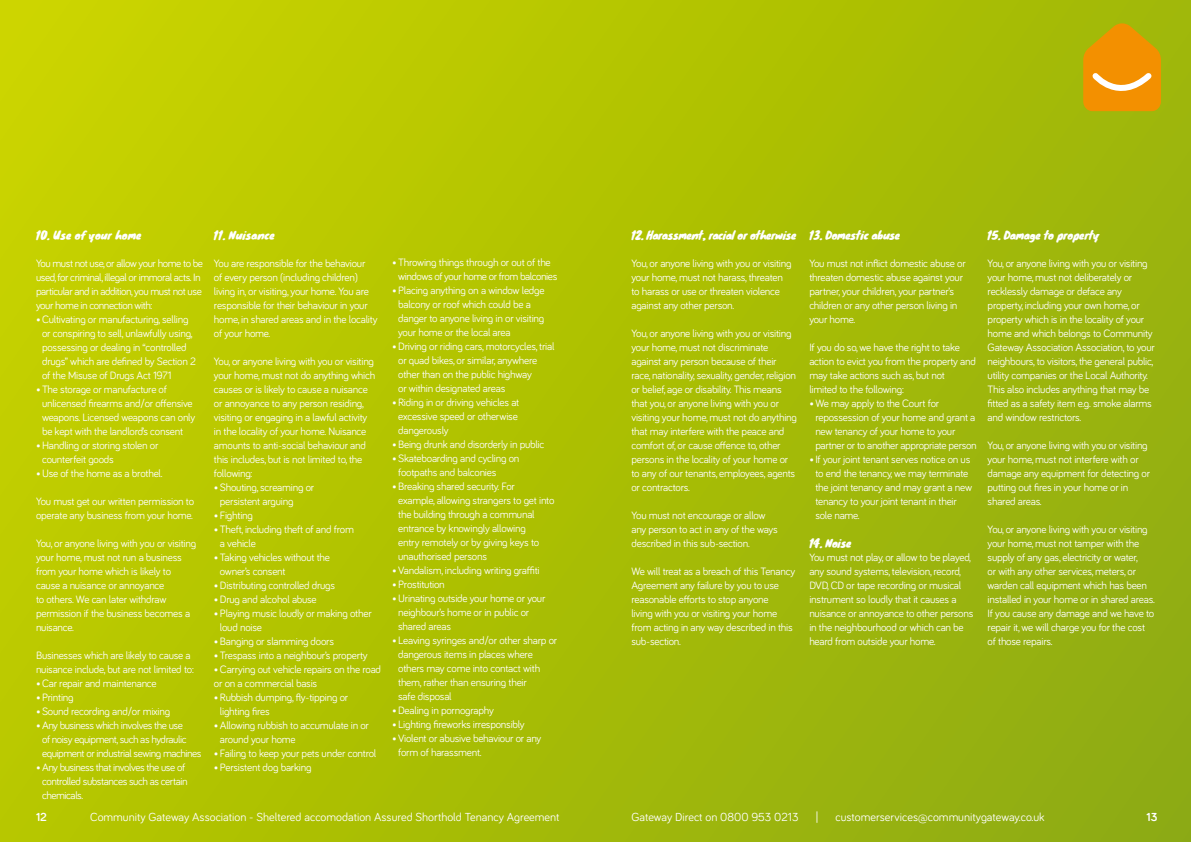
<style>
.page{position:relative;width:1191px;height:842px;background:#fff}
.page>*{position:absolute;margin:0;border:0;box-sizing:border-box;transform-origin:0 0}
.t1{font:12px "Bariol";color:#fff}
.t2{font:700 12px "Bariol";color:#fff}
.t3{font:11px/14px "Bariol";letter-spacing:-.02em;color:#fff}
.t4{font:11px/14px "Bariol";letter-spacing:-.04em;color:#fff}
.t5{font:11px "Knewave";letter-spacing:-.02em;color:#fff}
.t6{font:11px "Knewave";color:#fff}
</style>
<div class="page">
<div style="left:0;top:0;width:1191px;height:842px;background:linear-gradient(to right,#c2cf00,#95b00e)"></div>
<svg style="left:1083px;top:23px;width:78px;height:88px;background:#e69c0f"></svg>
<p class="t6" style="left:36px;top:226px;width:107px">10. Use of your home</p>
<p class="t4" style="left:36px;top:255px;width:168px">You must not use, or allow your home to be used, for criminal, illegal or immoral acts. In particular and in addition, you must not use your home in connection with:</p>
<p class="t3" style="left:42px;top:311px;width:155px;text-indent:-6px">•Cultivating or manufacturing, selling or conspiring to sell, unlawfully using, possessing or dealing in “controlled drugs” which are defined by Section 2 of the Misuse of Drugs Act 1971</p>
<p class="t3" style="left:42px;top:381px;width:155px;text-indent:-6px">•The storage or manufacture of unlicensed firearms and/or offensive weapons. Licensed weapons can only be kept with the landlord’s consent</p>
<p class="t3" style="left:42px;top:437px;width:118px;text-indent:-6px">•Handling or storing stolen or counterfeit goods</p>
<p class="t3" style="left:36px;top:465px;width:128px">•Use of the home as a brothel.</p>
<p class="t3" style="left:36px;top:493px;width:160px">You must get our written permission to operate any business from your home.</p>
<p class="t3" style="left:36px;top:535px;width:162px">You, or anyone living with you or visiting your home, must not run a business from your home which is likely to cause a nuisance or annoyance<br>to others. We can later withdraw permission if the business becomes a nuisance.</p>
<p class="t3" style="left:36px;top:647px;width:159px">Businesses which are likely to cause a nuisance include, but are not limited to:</p>
<p class="t3" style="left:36px;top:675px;width:122px">•Car repair and maintenance</p>
<p class="t3" style="left:36px;top:689px;width:39px">•Printing</p>
<p class="t3" style="left:36px;top:703px;width:136px">•Sound recording and/or mixing</p>
<p class="t4" style="left:42px;top:718px;width:161px;text-indent:-6px">• Any business which involves the use<br>of noisy equipment, such as hydraulic equipment or industrial sewing machines</p>
<p class="t4" style="left:42px;top:760px;width:147px;text-indent:-6px">• Any business that involves the use of controlled substances such as certain chemicals.</p>
<p class="t6" style="left:214px;top:226px;width:62px">11. Nuisance</p>
<p class="t3" style="left:214px;top:256px;width:165px">You are responsible for the behaviour<br>of every person (including children) living in, or visiting, your home. You are responsible for their behaviour in your home, in shared areas and in the locality of your home.</p>
<p class="t3" style="left:214px;top:354px;width:163px">You, or anyone living with you or visiting your home, must not do anything which causes or is likely to cause a nuisance or annoyance to any person residing, visiting or engaging in a lawful activity in the locality of your home. Nuisance amounts to anti-social behaviour and this includes, but is not limited to, the following:</p>
<p class="t3" style="left:220px;top:480px;width:96px;text-indent:-6px">•Shouting, screaming or persistent arguing</p>
<p class="t3" style="left:214px;top:508px;width:41px">•Fighting</p>
<p class="t3" style="left:220px;top:522px;width:136px;text-indent:-6px">•Theft, including theft of and from a vehicle</p>
<p class="t3" style="left:220px;top:550px;width:111px;text-indent:-6px">•Taking vehicles without the owner’s consent</p>
<p class="t3" style="left:214px;top:578px;width:123px">•Distributing controlled drugs</p>
<p class="t3" style="left:214px;top:592px;width:104px">•Drug and alcohol abuse</p>
<p class="t3" style="left:220px;top:606px;width:153px;text-indent:-6px">•Playing music loudly or making other loud noise</p>
<p class="t3" style="left:214px;top:634px;width:122px">•Banging or slamming doors</p>
<p class="t3" style="left:214px;top:648px;width:155px">•Trespass into a neighbour’s property</p>
<p class="t3" style="left:214px;top:662px;width:169px">•Carrying out vehicle repairs on the road or on a commercial basis</p>
<p class="t3" style="left:220px;top:690px;width:130px;text-indent:-6px">•Rubbish dumping, fly-tipping or lighting fires</p>
<p class="t3" style="left:220px;top:718px;width:151px;text-indent:-6px">•Allowing rubbish to accumulate in or around your home</p>
<p class="t3" style="left:214px;top:746px;width:164px">•Failing to keep your pets under control</p>
<p class="t3" style="left:214px;top:760px;width:99px">•Persistent dog barking</p>
<p class="t4" style="left:392px;top:255px;width:167px;text-align:center">•Throwing things through or out of the windows of your home or from balconies</p>
<p class="t3" style="left:398px;top:283px;width:148px;text-indent:-6px">•Placing anything on a window ledge balcony or roof which could be a danger to anyone living in or visiting your home or the local area</p>
<p class="t3" style="left:398px;top:339px;width:158px;text-indent:-6px">•Driving or riding cars, motorcycles, trial or quad bikes, or similar, anywhere other than on the public highway<br>or within designated areas</p>
<p class="t3" style="left:398px;top:395px;width:123px;text-indent:-6px">•Riding in or driving vehicles at excessive speed or otherwise dangerously</p>
<p class="t3" style="left:392px;top:437px;width:154px">•Being drunk and disorderly in public</p>
<p class="t3" style="left:398px;top:451px;width:123px;text-indent:-6px">•Skateboarding and cycling on footpaths and balconies</p>
<p class="t3" style="left:398px;top:479px;width:158px;text-indent:-6px">•Breaking shared security. For<br>example, allowing strangers to get into the building through a communal entrance by knowingly allowing<br>entry remotely or by giving keys to unauthorised persons</p>
<p class="t3" style="left:392px;top:563px;width:149px">•Vandalism, including writing graffiti</p>
<p class="t3" style="left:392px;top:577px;width:54px">•Prostitution</p>
<p class="t3" style="left:398px;top:591px;width:149px;text-indent:-6px">•Urinating outside your home or your neighbour’s home or in public or shared areas</p>
<p class="t3" style="left:398px;top:633px;width:161px;text-indent:-6px">• Leaving syringes and/or other sharp or dangerous items in places where others may come into contact with them, rather than ensuring their<br>safe disposal</p>
<p class="t3" style="left:392px;top:703px;width:103px">•Dealing in pornography</p>
<p class="t3" style="left:392px;top:717px;width:134px">• Lighting fireworks irresponsibly</p>
<p class="t3" style="left:398px;top:731px;width:145px;text-indent:-6px">•Violent or abusive behaviour or any form of harassment.</p>
<p class="t5" style="left:631px;top:226px;width:167px">12. Harassment, racial or otherwise</p>
<p class="t3" style="left:631px;top:255px;width:162px">You, or anyone living with you or visiting your home, must not harass, threaten to harass or use or threaten violence against any other person.</p>
<p class="t3" style="left:631px;top:325px;width:167px">You, or anyone living with you or visiting your home, must not discriminate against any person because of their race, nationality, sexuality, gender, religion or belief, age or disability. This means that you, or anyone living with you or visiting your home, must not do anything that may interfere with the peace and comfort of, or cause offence to, other persons in the locality of your home or to any of our tenants, employees, agents or contractors.</p>
<p class="t3" style="left:631px;top:507px;width:148px">You must not encourage or allow any person to act in any of the ways described in this sub-section.</p>
<p class="t3" style="left:631px;top:563px;width:165px">We will treat as a breach of this Tenancy<br>Agreement any failure by you to use reasonable efforts to stop anyone<br>living with you or visiting your home from acting in any way described in this sub-section.</p>
<p class="t5" style="left:809px;top:226px;width:92px">13. Domestic abuse</p>
<p class="t3" style="left:809px;top:255px;width:158px">You must not inflict domestic abuse or threaten domestic abuse against your partner, your children, your partner’s children or any other person living in your home.</p>
<p class="t3" style="left:809px;top:339px;width:168px">If you do so, we have the right to take action to evict you from the property and may take actions such as, but not<br>limited to the following:</p>
<p class="t3" style="left:815px;top:395px;width:163px;text-indent:-6px">•We may apply to the Court for repossession of your home and grant a new tenancy of your home to your partner or to another appropriate person</p>
<p class="t3" style="left:815px;top:451px;width:158px;text-indent:-6px">• If your joint tenant serves notice on us to end the tenancy, we may terminate the joint tenancy and may grant a new tenancy to your joint tenant in their sole name.</p>
<p class="t5" style="left:809px;top:534px;width:44px">14. Noise</p>
<p class="t3" style="left:809px;top:549px;width:165px">You must not play, or allow to be played, any sound systems, television, record, DVD, CD or tape recording or musical instrument so loudly that it causes a nuisance or annoyance to other persons in the neighbourhood or which can be heard from outside your home.</p>
<p class="t5" style="left:987px;top:226px;width:113px">15. Damage to property</p>
<p class="t3" style="left:987px;top:255px;width:169px">You, or anyone living with you or visiting your home, must not deliberately or recklessly damage or deface any property, including your own home, or property which is in the locality of your home and which belongs to Community Gateway Association Association, to your neighbours, to visitors, the general public, utility companies or the Local Authority.<br>This also includes anything that may be fitted as a safety item e.g. smoke alarms and window restrictors.</p>
<p class="t3" style="left:987px;top:437px;width:164px">You, or anyone living with you or visiting your home, must not interfere with or damage any equipment for detecting or putting out fires in your home or in shared areas.</p>
<p class="t3" style="left:987px;top:521px;width:169px">You, or anyone living with you or visiting your home, must not tamper with the supply of any gas, electricity or water,<br>or with any other services, meters, or warden call equipment which has been installed in your home or in shared areas.<br>If you cause any damage and we have to repair it, we will charge you for the cost of those repairs.</p>
<p class="t2" style="left:36px;top:809px;width:12px">12</p>
<p class="t1" style="left:90px;top:809px;width:471px">Community Gateway Association - Sheltered accomodation Assured Shorthold Tenancy Agreement</p>
<p class="t1" style="left:631px;top:809px;width:169px">Gateway Direct on 0800 953 0213</p>
<p class="t1" style="left:815px;top:809px;width:4px">|</p>
<p class="t1" style="left:835px;top:809px;width:211px">customerservices@communitygateway.co.uk</p>
<p class="t2" style="left:1146px;top:809px;width:13px">13</p>
</div>
